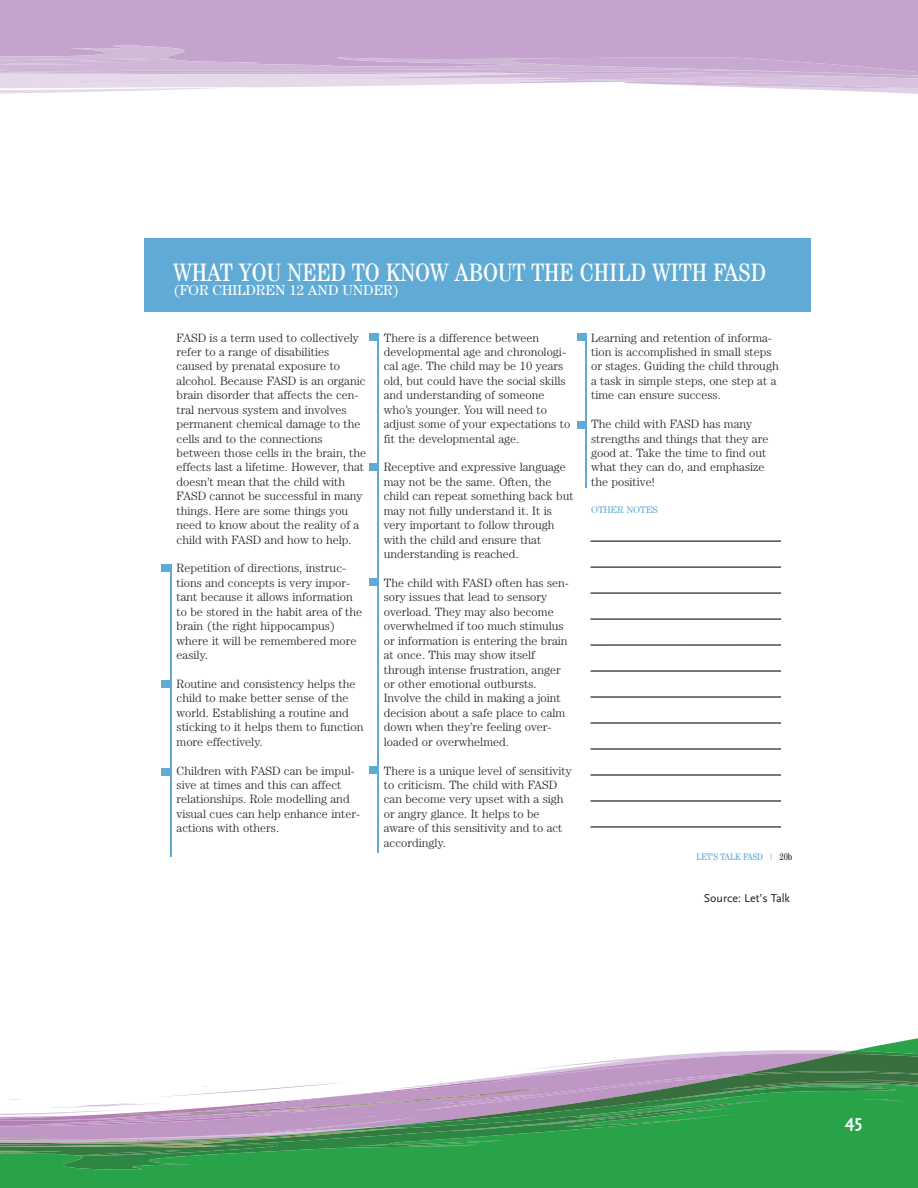
<style>
.page{position:relative;width:918px;height:1188px;background:#fff}
.page>*{position:absolute;margin:0;border:0;box-sizing:border-box;transform-origin:0 0}
.t1{font:condensed 25.2px "Century";color:#fff}
.t2{font:700 18px "Scala Sans";color:#fff}
.t3{font:14.4px "Century";color:#fff}
.t4{font:300 12px/14.4px "Century";color:#231f20}
.footnote{font:12px "Scala Sans";color:#231f20}
.t5{font:condensed 9.6px "Century";color:#60abd5}
.t6{font:9.6px "Century";color:#60abd5}
.s1{color:#231f20}
</style>
<div class="page">
<svg style="left:0;top:0;width:918px;height:94px;background:#cdb3d4"></svg>
<svg style="left:456px;top:1170px;width:57px;height:18px"></svg>
<div style="left:0;top:1170px;width:456px;height:18px;background:#29a347"></div>
<svg style="left:0;top:1038px;width:918px;height:132px"></svg>
<div style="left:145px;top:238px;width:666px;height:74px;background:#60abd5"></div>
<hr style="left:170px;top:564px;width:1px;height:293px;background:#60abd5">
<div style="left:161px;top:564px;width:9px;height:8px;background:#60abd5"></div>
<div style="left:162px;top:680px;width:8px;height:7px;background:#60abd5"></div>
<div style="left:161px;top:768px;width:9px;height:7px;background:#60abd5"></div>
<hr style="left:377px;top:333px;width:2px;height:520px;background:#60abd5">
<div style="left:369px;top:464px;width:8px;height:7px;background:#60abd5"></div>
<div style="left:369px;top:333px;width:8px;height:7px;background:#60abd5"></div>
<div style="left:369px;top:578px;width:8px;height:7px;background:#60abd5"></div>
<div style="left:369px;top:767px;width:8px;height:7px;background:#60abd5"></div>
<hr style="left:585px;top:333px;width:2px;height:154px;background:#60abd5">
<div style="left:577px;top:421px;width:8px;height:7px;background:#60abd5"></div>
<div style="left:577px;top:333px;width:8px;height:7px;background:#60abd5"></div>
<hr style="left:591px;top:567px;width:190px;height:1px;background:#231f20">
<hr style="left:591px;top:541px;width:190px;height:1px;background:#231f20">
<hr style="left:591px;top:592px;width:190px;height:2px;background:#231f20">
<hr style="left:591px;top:618px;width:190px;height:2px;background:#231f20">
<hr style="left:591px;top:644px;width:190px;height:2px;background:#231f20">
<hr style="left:591px;top:670px;width:190px;height:2px;background:#231f20">
<hr style="left:591px;top:696px;width:190px;height:2px;background:#231f20">
<hr style="left:591px;top:722px;width:190px;height:2px;background:#231f20">
<hr style="left:591px;top:748px;width:190px;height:2px;background:#231f20">
<hr style="left:591px;top:774px;width:190px;height:2px;background:#231f20">
<hr style="left:591px;top:800px;width:190px;height:2px;background:#231f20">
<hr style="left:591px;top:826px;width:190px;height:2px;background:#231f20">
<p class="t1" style="left:174px;top:257px;width:594px">WHAT YOU NEED TO KNOW ABOUT THE CHILD WITH FASD</p>
<p class="t3" style="left:174px;top:282px;width:226px">(FOR CHILDREN 12 AND UNDER)</p>
<p class="t4" style="left:177px;top:330px;width:191px">FASD is a term used to collectively refer to a range of disabilities caused by prenatal exposure to alcohol. Because FASD is an organic brain disorder that affects the cen&shy;tral nervous system and involves permanent chemical damage to the cells and to the connections between those cells in the brain, the effects last a lifetime. However, that doesn’t mean that the child with FASD cannot be successful in many things. Here are some things you need to know about the reality of a child with FASD and how to help.</p>
<p class="t4" style="left:177px;top:561px;width:187px">Repetition of directions, instruc&shy;tions and concepts is very impor&shy;tant because it allows information to be stored in the habit area of the brain (the right hippocampus) where it will be remembered more easily.</p>
<p class="t4" style="left:177px;top:677px;width:188px">Routine and consistency helps the child to make better sense of the world. Establishing a routine and sticking to it helps them to function more effectively.</p>
<p class="t4" style="left:177px;top:763px;width:185px">Children with FASD can be impul&shy;sive at times and this can affect relationships. Role modelling and visual cues can help enhance inter&shy;actions with others.</p>
<p class="t4" style="left:384px;top:330px;width:188px">There is a difference between developmental age and chronologi&shy;cal age. The child may be 10 years old, but could have the social skills and understanding of someone who’s younger. You will need to adjust some of your expectations to fit the developmental age.</p>
<p class="t4" style="left:384px;top:460px;width:191px">Receptive and expressive language may not be the same. Often, the child can repeat something back but may not fully understand it. It is very important to follow through with the child and ensure that understanding is reached.</p>
<p class="t4" style="left:384px;top:575px;width:187px">The child with FASD often has sen&shy;sory issues that lead to sensory overload. They may also become overwhelmed if too much stimulus or information is entering the brain at once. This may show itself through intense frustration, anger or other emotional outbursts.<br>Involve the child in making a joint decision about a safe place to calm down when they’re feeling over&shy;loaded or overwhelmed.</p>
<p class="t4" style="left:384px;top:763px;width:189px">There is a unique level of sensitivity to criticism. The child with FASD can become very upset with a sigh or angry glance. It helps to be aware of this sensitivity and to act accordingly.</p>
<p class="t4" style="left:591px;top:330px;width:189px">Learning and retention of informa&shy;tion is accomplished in small steps or stages. Guiding the child through a task in simple steps, one step at a time can ensure success.</p>
<p class="t4" style="left:591px;top:417px;width:179px">The child with FASD has many strengths and things that they are good at. Take the time to find out what they can do, and emphasize the positive!</p>
<p class="t6" style="left:591px;top:504px;width:68px">OTHER NOTES</p>
<p class="t5" style="left:696px;top:851px;width:98px">LET’S TALK FASD | <span class="s1">20b</span></p>
<p class="footnote" style="left:704px;top:892px;width:88px">Source: Let’s Talk</p>
<h2 class="t2" style="left:845px;top:1111px;width:18px">45</h2>
</div>
